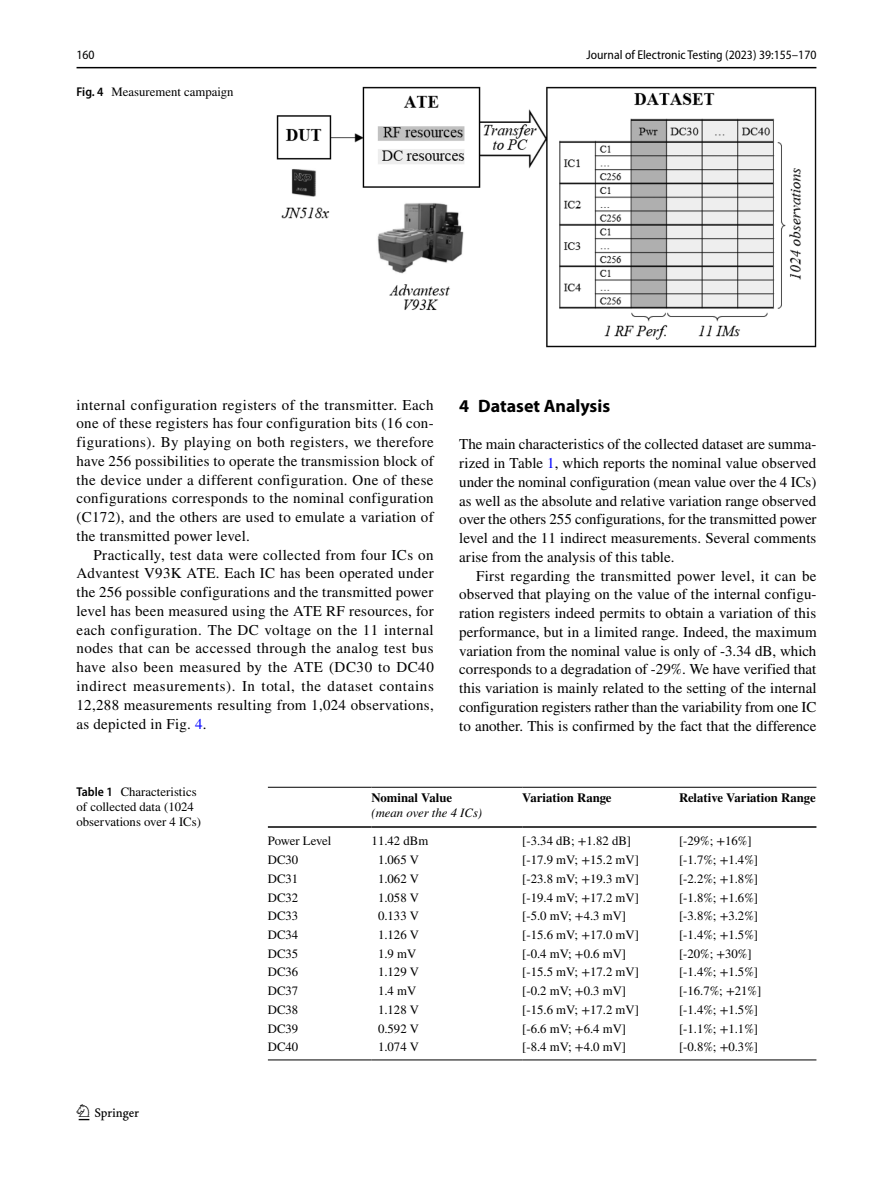
<style>
.page{position:relative;width:893px;height:1187px;background:#fff}
.page>*{position:absolute;margin:0;border:0;box-sizing:border-box;transform-origin:0 0}
.t1{font:22.5px "Springnew Regular 2";color:#000}
.t2{font:700 18px "Myriad Pro";color:#000}
.t3{font:15px/18.8px "STIX";letter-spacing:.01em;color:#000;text-align:justify}
.t4{font:12.75px/15px "STIX";color:#000}
.t5{font:700 12.75px "STIX";color:#000}
.t6{font:semi-condensed 12.75px "Myriad Pro";color:#000}
.t7{font:italic 12.75px "STIX";color:#000}
.s1{font-family:"Myriad Pro";font-weight:600;font-stretch:semi-condensed}
.s2{color:#00f}
</style>
<div class="page">
<hr style="left:77px;top:67px;width:739px;height:1px;background:#000">
<img style="left:276px;top:87px;width:540px;height:260px">
<hr style="left:268px;top:786px;width:103px;height:1px;background:#000">
<hr style="left:268px;top:826px;width:103px;height:1px;background:#000">
<hr style="left:371px;top:786px;width:151px;height:1px;background:#000">
<hr style="left:371px;top:826px;width:151px;height:1px;background:#000">
<hr style="left:522px;top:786px;width:157px;height:1px;background:#000">
<hr style="left:522px;top:826px;width:157px;height:1px;background:#000">
<hr style="left:679px;top:786px;width:137px;height:1px;background:#000">
<hr style="left:679px;top:826px;width:137px;height:1px;background:#000">
<hr style="left:268px;top:1059px;width:103px;height:1px;background:#000">
<hr style="left:371px;top:1059px;width:151px;height:1px;background:#000">
<hr style="left:522px;top:1059px;width:157px;height:1px;background:#000">
<hr style="left:679px;top:1059px;width:137px;height:1px;background:#000">
<p class="t6" style="left:77px;top:48px;width:20px">160</p>
<p class="t6" style="left:586px;top:48px;width:231px">Journal of Electronic Testing (2023) 39:155–170</p>
<p class="t4" style="left:77px;top:85px;width:159px"><span class="s1">Fig. 4</span> Measurement campaign</p>
<p class="t3" style="left:77px;top:396px;width:359px">internal configuration registers of the transmitter. Each one of these registers has four configuration bits (16 con&shy;figurations). By playing on both registers, we therefore have 256 possibilities to operate the transmission block of the device under a different configuration. One of these configurations corresponds to the nominal configuration (C172), and the others are used to emulate a variation of the transmitted power level.</p>
<p class="t3" style="left:77px;top:546px;width:359px;text-indent:17px">Practically, test data were collected from four ICs on Advantest V93K ATE. Each IC has been operated under the 256 possible configurations and the transmitted power level has been measured using the ATE RF resources, for each configuration. The DC voltage on the 11 internal nodes that can be accessed through the analog test bus have also been measured by the ATE (DC30 to DC40 indirect measurements). In total, the dataset contains 12,288 measurements resulting from 1,024 observations, as depicted in Fig. <span class="s2">4</span>.</p>
<p class="t2" style="left:459px;top:394px;width:152px">4 Dataset Analysis</p>
<p class="t3" style="left:459px;top:436px;width:359px">The main characteristics of the collected dataset are summa&shy;rized in Table <span class="s2">1</span>, which reports the nominal value observed under the nominal configuration (mean value over the 4 ICs) as well as the absolute and relative variation range observed over the others 255 configurations, for the transmitted power level and the 11 indirect measurements. Several comments arise from the analysis of this table.</p>
<p class="t3" style="left:459px;top:567px;width:359px;text-indent:17px">First regarding the transmitted power level, it can be observed that playing on the value of the internal configu&shy;ration registers indeed permits to obtain a variation of this performance, but in a limited range. Indeed, the maximum variation from the nominal value is only of -3.34 dB, which corresponds to a degradation of -29%. We have verified that this variation is mainly related to the setting of the internal configuration registers rather than the variability from one IC to another. This is confirmed by the fact that the difference</p>
<p class="t4" style="left:77px;top:785px;width:126px"><span class="s1">Table 1</span> Characteristics of collected data (1024 observations over 4 ICs)</p>
<p class="t5" style="left:371px;top:790px;width:82px">Nominal Value</p>
<p class="t7" style="left:371px;top:804px;width:112px">(mean over the 4 ICs)</p>
<p class="t5" style="left:522px;top:790px;width:91px">Variation Range</p>
<p class="t5" style="left:679px;top:790px;width:138px">Relative Variation Range</p>
<h1 class="t1" style="left:79px;top:1104px;width:62px">1 3</h1>
<p class="t4" style="left:268px;top:834px;width:65px">Power Level</p>
<p class="t4" style="left:372px;top:834px;width:58px">11.42 dBm</p>
<p class="t4" style="left:522px;top:834px;width:110px">[-3.34 dB; +1.82 dB]</p>
<p class="t4" style="left:679px;top:834px;width:74px">[-29%; +16%]</p>
<p class="t4" style="left:268px;top:853px;width:32px">DC30</p>
<p class="t4" style="left:378px;top:853px;width:43px">1.065 V</p>
<p class="t4" style="left:522px;top:853px;width:118px">[-17.9 mV; +15.2 mV]</p>
<p class="t4" style="left:679px;top:853px;width:81px">[-1.7%; +1.4%]</p>
<p class="t4" style="left:268px;top:871px;width:32px">DC31</p>
<p class="t4" style="left:378px;top:871px;width:43px">1.062 V</p>
<p class="t4" style="left:522px;top:871px;width:118px">[-23.8 mV; +19.3 mV]</p>
<p class="t4" style="left:679px;top:871px;width:81px">[-2.2%; +1.8%]</p>
<p class="t4" style="left:268px;top:890px;width:32px">DC32</p>
<p class="t4" style="left:378px;top:890px;width:43px">1.058 V</p>
<p class="t4" style="left:522px;top:890px;width:118px">[-19.4 mV; +17.2 mV]</p>
<p class="t4" style="left:679px;top:890px;width:81px">[-1.8%; +1.6%]</p>
<p class="t4" style="left:268px;top:909px;width:32px">DC33</p>
<p class="t4" style="left:378px;top:909px;width:43px">0.133 V</p>
<p class="t4" style="left:522px;top:909px;width:105px">[-5.0 mV; +4.3 mV]</p>
<p class="t4" style="left:679px;top:909px;width:81px">[-3.8%; +3.2%]</p>
<p class="t4" style="left:268px;top:928px;width:32px">DC34</p>
<p class="t4" style="left:378px;top:928px;width:43px">1.126 V</p>
<p class="t4" style="left:522px;top:928px;width:118px">[-15.6 mV; +17.0 mV]</p>
<p class="t4" style="left:679px;top:928px;width:81px">[-1.4%; +1.5%]</p>
<p class="t4" style="left:268px;top:946px;width:32px">DC35</p>
<p class="t4" style="left:378px;top:946px;width:40px">1.9 mV</p>
<p class="t4" style="left:522px;top:946px;width:105px">[-0.4 mV; +0.6 mV]</p>
<p class="t4" style="left:679px;top:946px;width:74px">[-20%; +30%]</p>
<p class="t4" style="left:268px;top:965px;width:32px">DC36</p>
<p class="t4" style="left:378px;top:965px;width:43px">1.129 V</p>
<p class="t4" style="left:522px;top:965px;width:118px">[-15.5 mV; +17.2 mV]</p>
<p class="t4" style="left:679px;top:965px;width:81px">[-1.4%; +1.5%]</p>
<p class="t4" style="left:268px;top:984px;width:32px">DC37</p>
<p class="t4" style="left:378px;top:984px;width:40px">1.4 mV</p>
<p class="t4" style="left:522px;top:984px;width:105px">[-0.2 mV; +0.3 mV]</p>
<p class="t4" style="left:679px;top:984px;width:84px">[-16.7%; +21%]</p>
<p class="t4" style="left:268px;top:1002px;width:32px">DC38</p>
<p class="t4" style="left:378px;top:1002px;width:43px">1.128 V</p>
<p class="t4" style="left:522px;top:1002px;width:118px">[-15.6 mV; +17.2 mV]</p>
<p class="t4" style="left:679px;top:1002px;width:81px">[-1.4%; +1.5%]</p>
<p class="t4" style="left:268px;top:1021px;width:32px">DC39</p>
<p class="t4" style="left:378px;top:1021px;width:43px">0.592 V</p>
<p class="t4" style="left:522px;top:1021px;width:105px">[-6.6 mV; +6.4 mV]</p>
<p class="t4" style="left:679px;top:1021px;width:81px">[-1.1%; +1.1%]</p>
<p class="t4" style="left:268px;top:1040px;width:32px">DC40</p>
<p class="t4" style="left:378px;top:1040px;width:43px">1.074 V</p>
<p class="t4" style="left:522px;top:1040px;width:105px">[-8.4 mV; +4.0 mV]</p>
<p class="t4" style="left:679px;top:1040px;width:81px">[-0.8%; +0.3%]</p>
</div>
